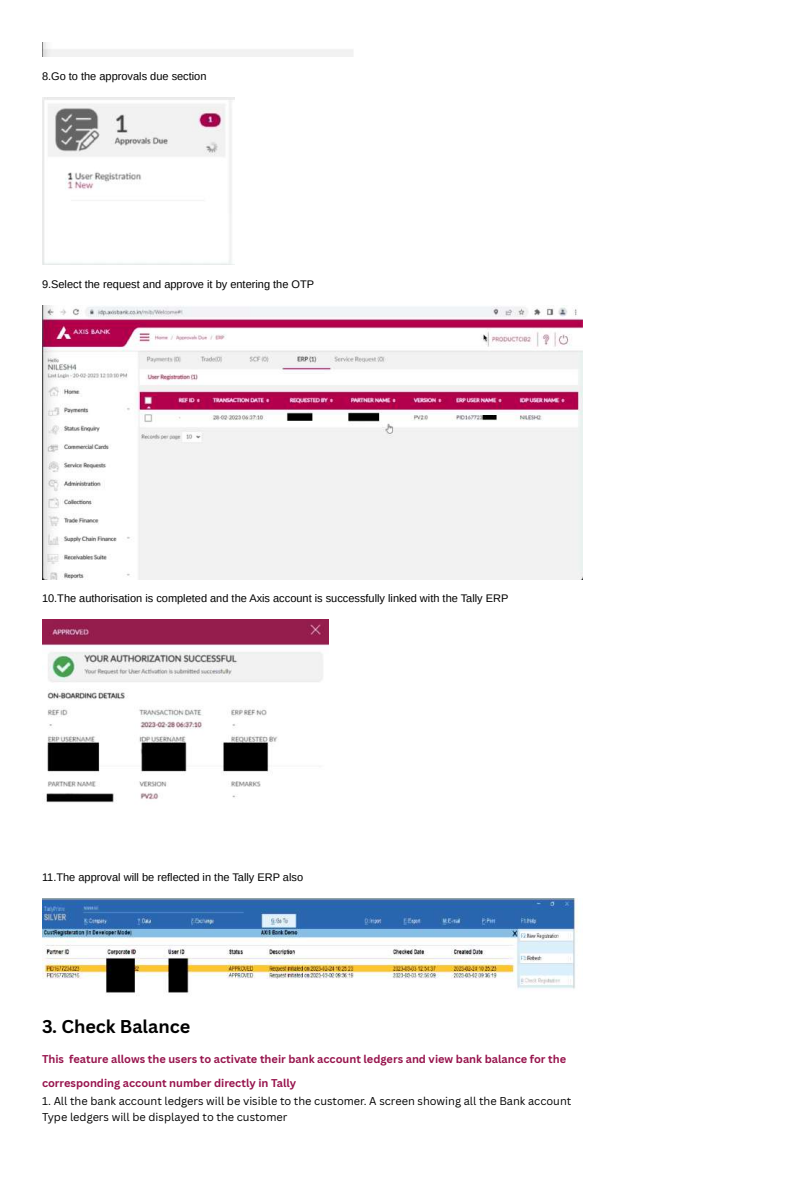
<style>
.page{position:relative;width:810px;height:1181px;background:#fff}
.page>*{position:absolute;margin:0;border:0;box-sizing:border-box;transform-origin:0 0}
.t1{font:700 18px "Canva Sans";color:#000}
.t2{font:10.95px "Arimo";color:#000}
.t3{font:700 10.95px/24px "Canva Sans";color:#97144d}
.t4{font:10.95px/16.5px "Canva Sans";color:#000}
</style>
<div class="page">
<img style="left:42px;top:42px;width:311px;height:14px">
<img style="left:42px;top:98px;width:192px;height:166px">
<img style="left:42px;top:306px;width:541px;height:273px">
<img style="left:42px;top:619px;width:287px;height:184px">
<img style="left:42px;top:898px;width:537px;height:98px">
<p class="t2" style="left:42px;top:70px;width:166px">8.Go to the approvals due section</p>
<p class="t2" style="left:42px;top:278px;width:274px">9.Select the request and approve it by entering the OTP</p>
<p class="t2" style="left:42px;top:592px;width:468px">10.The authorisation is completed and the Axis account is successfully linked with the Tally ERP</p>
<p class="t2" style="left:42px;top:871px;width:263px">11.The approval will be reflected in the Tally ERP also</p>
<h1 class="t1" style="left:42px;top:1013px;width:150px">3. Check Balance</h1>
<p class="t3" style="left:42px;top:1046px;width:526px">This feature allows the users to activate their bank account ledgers and view bank balance for the corresponding account number directly in Tally</p>
<p class="t4" style="left:42px;top:1092px;width:531px">1. All the bank account ledgers will be visible to the customer. A screen showing all the Bank account<br>Type ledgers will be displayed to the customer</p>
</div>
